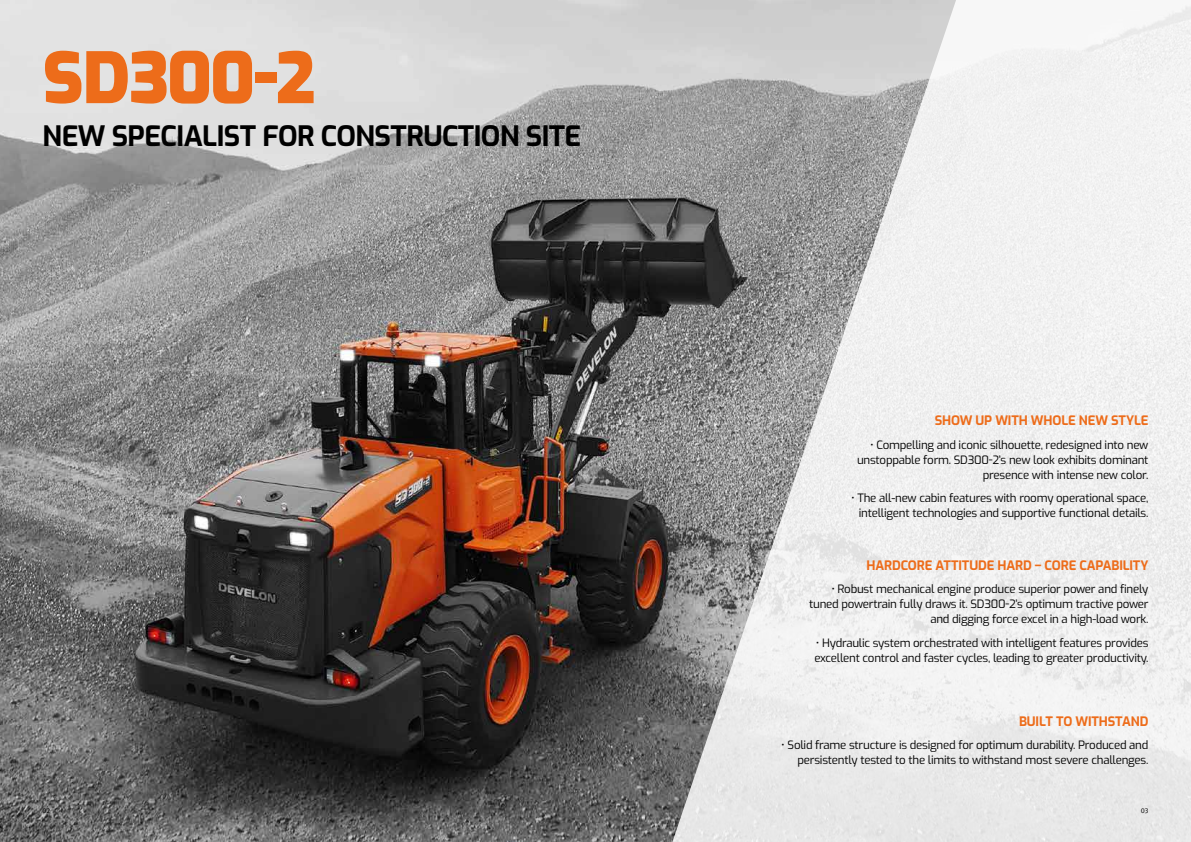
<style>
.page{position:relative;width:1191px;height:842px;background:#fff}
.page>*{position:absolute;margin:0;border:0;box-sizing:border-box;transform-origin:0 0}
.t1{font:900 70px "Exo";letter-spacing:-.02em;color:#ed6c1a}
.t2{font:700 28px "Exo";letter-spacing:-.02em;color:#000}
.t3{font:700 13px "Exo";letter-spacing:-.01em;color:#ed6c1a}
.t4{font:11.5px/15px "Exo";letter-spacing:-.02em;color:#000;text-align:right}
.t5{font:7px "Meta Pro";color:#000}
</style>
<div class="page">
<img style="left:0;top:0;width:668px;height:842px">
<svg style="left:668px;top:0;width:523px;height:842px;fill:#ececec"></svg>
<h1 class="t1" style="left:43px;top:27px;width:274px">SD300-2</h1>
<h2 class="t2" style="left:43px;top:116px;width:540px">NEW SPECIALIST FOR CONSTRUCTION SITE</h2>
<p class="t3" style="left:934px;top:411px;width:215px">SHOW UP WITH WHOLE NEW STYLE</p>
<p class="t4" style="left:857px;top:436px;width:293px">• Compelling and iconic silhouette, redesigned into new unstoppable form. SD300-2’s new look exhibits dominant presence with intense new color.</p>
<p class="t4" style="left:851px;top:490px;width:299px">• The all-new cabin features with roomy operational space, intelligent technologies and supportive functional details.</p>
<p class="t3" style="left:866px;top:556px;width:283px">HARDCORE ATTITUDE HARD – CORE CAPABILITY</p>
<p class="t4" style="left:809px;top:581px;width:341px">• Robust mechanical engine produce superior power and finely tuned powertrain fully draws it. SD300-2’s optimum tractive power and digging force excel in a high-load work.</p>
<p class="t4" style="left:814px;top:634px;width:335px;text-align:left">• Hydraulic system orchestrated with intelligent features provides excellent control and faster cycles, leading to greater productivity.</p>
<p class="t3" style="left:1019px;top:712px;width:131px">BUILT TO WITHSTAND</p>
<p class="t4" style="left:781px;top:737px;width:369px">• Solid frame structure is designed for optimum durability. Produced and persistently tested to the limits to withstand most severe challenges.</p>
<p class="t5" style="left:43px;top:805px;width:9px">02</p>
<p class="t5" style="left:1140px;top:805px;width:9px">03</p>
</div>
